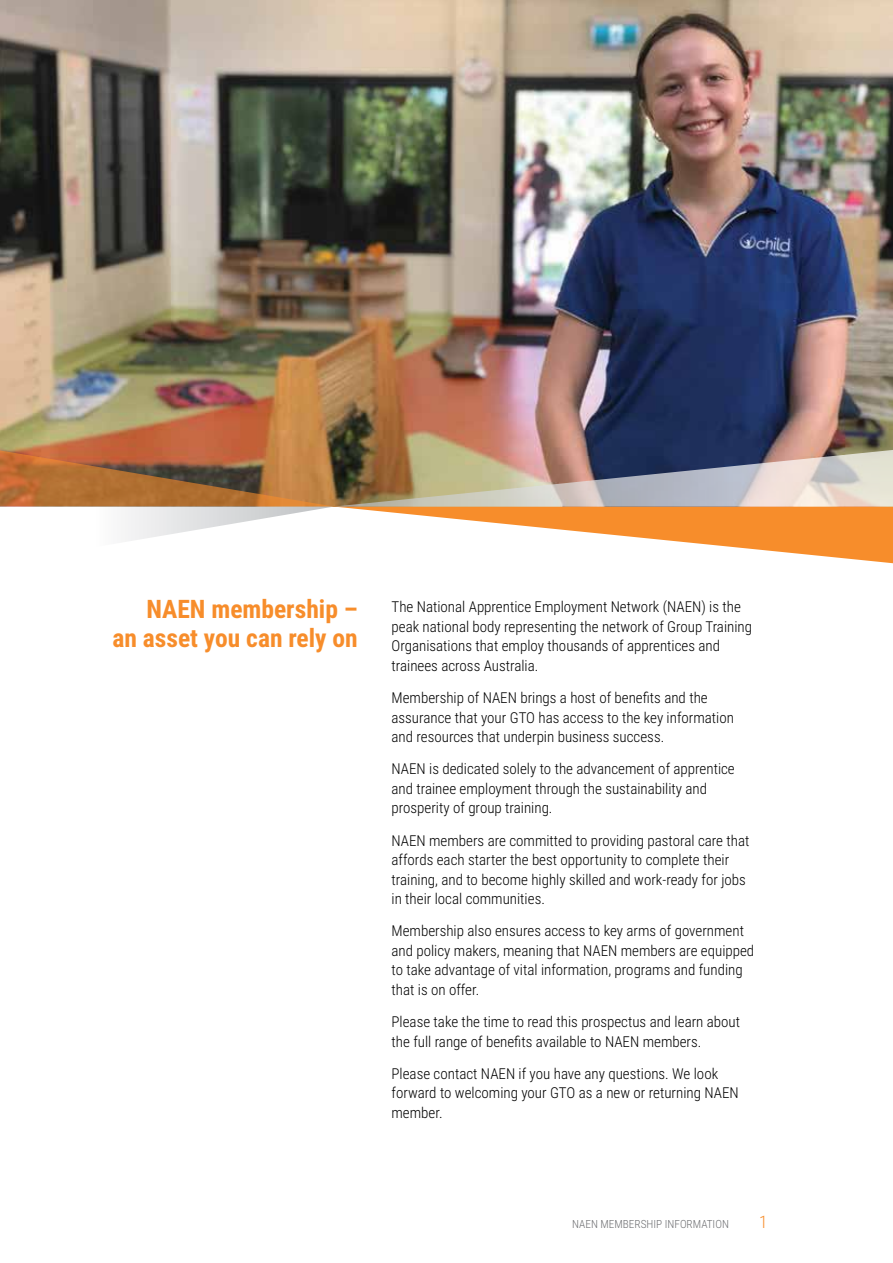
<style>
.page{position:relative;width:893px;height:1263px;background:#fff}
.page>*{position:absolute;margin:0;border:0;box-sizing:border-box;transform-origin:0 0}
.t1{font:700 25.5px/28.5px "Roboto Condensed";color:#f78d2b;text-align:right}
.t2{font:300 17.25px "Roboto Condensed";color:#f78d2b}
.t3{font:300 15px/19.5px "Roboto Condensed";color:#000}
.t4{font:300 11.25px "Roboto Condensed";color:#6d6e71}
</style>
<div class="page">
<img style="left:0;top:0;width:893px;height:450px">
<img style="left:0;top:450px;width:893px;height:113px">
<h1 class="t1" style="left:112px;top:594px;width:247px">NAEN membership –<br>an asset you can rely on</h1>
<p class="t3" style="left:392px;top:597px;width:362px">The National Apprentice Employment Network (NAEN) is the peak national body representing the network of Group Training Organisations that employ thousands of apprentices and trainees across Australia.</p>
<p class="t3" style="left:392px;top:687px;width:344px">Membership of NAEN brings a host of benefits and the assurance that your GTO has access to the key information and resources that underpin business success.</p>
<p class="t3" style="left:392px;top:759px;width:345px">NAEN is dedicated solely to the advancement of apprentice and trainee employment through the sustainability and prosperity of group training.</p>
<p class="t3" style="left:392px;top:830px;width:359px">NAEN members are committed to providing pastoral care that affords each starter the best opportunity to complete their training, and to become highly skilled and work-ready for jobs in their local communities.</p>
<p class="t3" style="left:392px;top:921px;width:364px">Membership also ensures access to key arms of government and policy makers, meaning that NAEN members are equipped to take advantage of vital information, programs and funding that is on offer.</p>
<p class="t3" style="left:392px;top:1011px;width:350px">Please take the time to read this prospectus and learn about the full range of benefits available to NAEN members.</p>
<p class="t3" style="left:392px;top:1063px;width:349px">Please contact NAEN if you have any questions. We look forward to welcoming your GTO as a new or returning NAEN member.</p>
<p class="t4" style="left:572px;top:1216px;width:158px">NAEN MEMBERSHIP INFORMATION</p>
<p class="t2" style="left:759px;top:1210px;width:10px">1</p>
</div>
